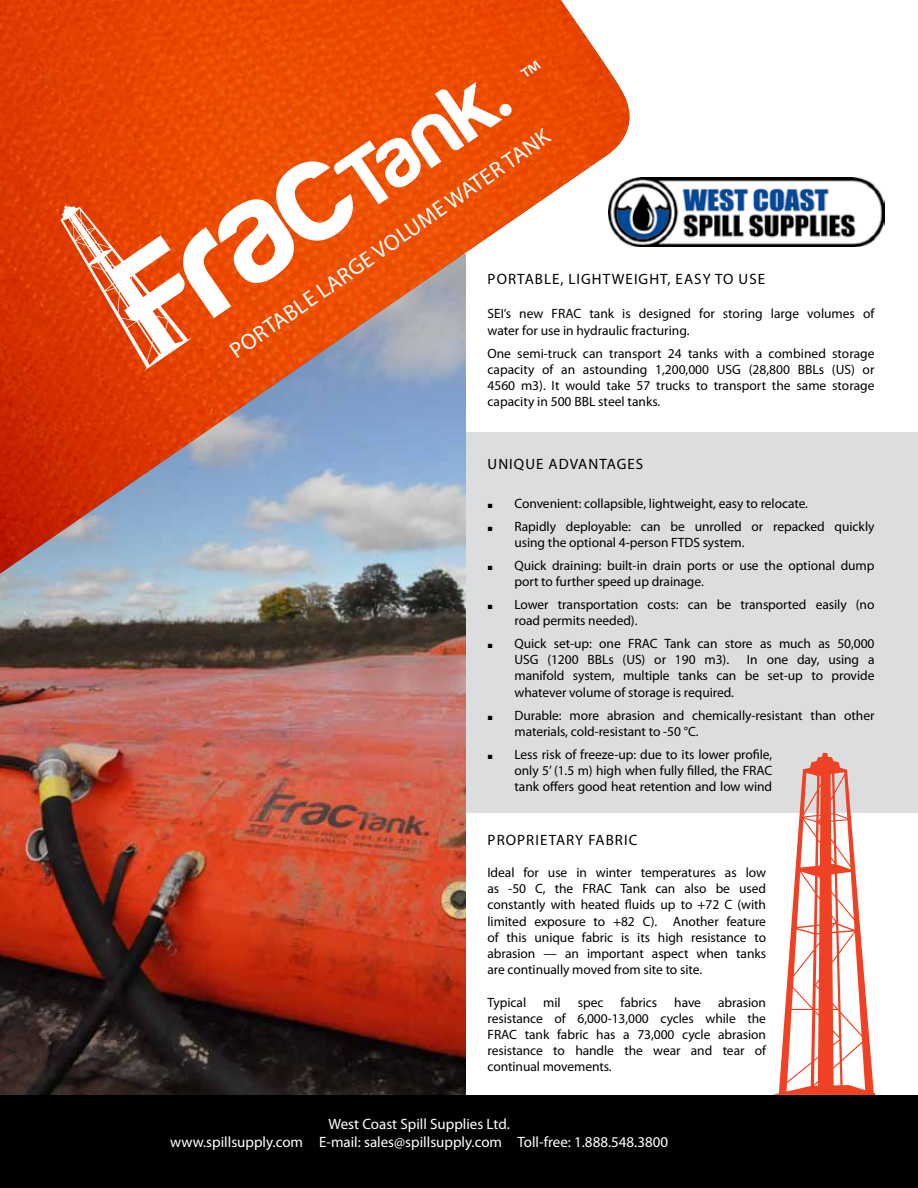
<style>
.page{position:relative;width:918px;height:1188px;background:#dcddde}
.page>*{position:absolute;margin:0;border:0;box-sizing:border-box;transform-origin:0 0}
.t1{font:22.5px "Myriad Pro";color:#fff}
.t2{font:15px/18px "Myriad Pro";color:#fff;text-align:center}
.t3{font:15px "Myriad Pro";letter-spacing:.07em;color:#000}
.t4{font:13.5px/16.2px "Myriad Pro";letter-spacing:-.005em;color:#000}
.s1{font-family:"Arial";font-size:9px}
</style>
<div class="page">
<div style="left:0;top:813px;width:918px;height:297px;background:#fff"></div>
<div style="left:0;top:0;width:918px;height:432px;background:#fff"></div>
<img style="left:0;top:702px;width:466px;height:393px">
<div style="left:0;top:1095px;width:918px;height:93px;background:#000"></div>
<img style="left:0;top:574px;width:466px;height:128px">
<img style="left:0;top:0;width:648px;height:574px">
<svg style="left:60px;top:82px;width:452px;height:289px"></svg>
<svg style="left:772px;top:753px;width:103px;height:342px"></svg>
<img style="left:608px;top:177px;width:277px;height:69px">
<svg style="left:520px;top:60px;width:21px;height:18px"></svg>
<h1 class="t1" style="left:497px;top:152px;width:53px;rotate:-35deg">tan k</h1>
<h1 class="t1" style="left:367px;top:243px;width:119px;rotate:-35deg">volu me water</h1>
<h1 class="t1" style="left:311px;top:281px;width:14px;rotate:-35deg">large</h1>
<p class="t3" style="left:488px;top:270px;width:30px">portable</p>
<p class="t3" style="left:560px;top:270px;width:125px">, lig htweig ht, eas</p>
<p class="t3" style="left:703px;top:270px;width:46px">y to use</p>
<p class="t4" style="left:488px;top:306px;width:388px">SEI’s new FRAC tank is designed for storing large volumes of water for use in hydraulic fracturing.</p>
<p class="t4" style="left:488px;top:345px;width:389px;text-align:justify">One semi-truck can transport 24 tanks with a combined storage capacity of an astounding 1,200,000 USG (28,800 BBLs (US) or 4560 m3). It would take 57 trucks to transport the same storage capacity in 500 BBL steel tanks.</p>
<h1 class="t1" style="left:224px;top:341px;width:43px;rotate:-35deg">portable</h1>
<p class="t3" style="left:488px;top:454px;width:157px">UNIQUE ADVANTAGES</p>
<p class="t4" style="left:488px;top:495px;width:322px"><span class="s1">■</span> Convenient: collapsible, lightweight, easy to relocate.</p>
<p class="t4" style="left:514px;top:518px;width:362px;text-indent:-27px"><span class="s1">■</span> Rapidly deployable: can be unrolled or repacked quickly using the optional 4-person FTDS system.</p>
<p class="t4" style="left:514px;top:557px;width:362px;text-indent:-27px"><span class="s1">■</span> Quick draining: built-in drain ports or use the optional dump port to further speed up drainage.</p>
<p class="t4" style="left:514px;top:596px;width:361px;text-indent:-27px"><span class="s1">■</span> Lower transportation costs: can be transported easily (no road permits needed).</p>
<p class="t4" style="left:514px;top:635px;width:362px;text-indent:-27px"><span class="s1">■</span> Quick set-up: one FRAC Tank can store as much as 50,000<br>USG (1200 BBLs (US) or 190 m3).</p>
<p class="t4" style="left:514px;top:651px;width:362px;text-align:justify;text-indent:232px">In one day, using a manifold system, multiple tanks can be set-up to provide whatever volume of storage is required.</p>
<p class="t4" style="left:514px;top:707px;width:362px;text-indent:-27px"><span class="s1">■</span> Durable: more abrasion and chemically-resistant than other materials, cold-resistant to -50 °C.</p>
<p class="t4" style="left:514px;top:746px;width:259px;text-align:justify;text-indent:-27px"><span class="s1">■</span> Less risk of freeze-up: due to its lower profile, only 5’ (1.5 m) high when fully filled, the FRAC tank offers good heat retention and low wind</p>
<p class="t3" style="left:488px;top:830px;width:48px">proprietar</p>
<p class="t3" style="left:575px;top:830px;width:23px">y fabric</p>
<p class="t4" style="left:488px;top:864px;width:280px;text-align:justify">Ideal for use in winter temperatures as low as -50 C, the FRAC Tank can also be used constantly with heated fluids up to +72 C (with limited exposure to +82 C). Another feature of this unique fabric is its high resistance to abrasion — an important aspect when tanks are continually moved from site to site.</p>
<p class="t4" style="left:488px;top:994px;width:40px">Typical</p>
<p class="t4" style="left:543px;top:994px;width:19px">mil</p>
<p class="t4" style="left:578px;top:994px;width:27px">spec</p>
<p class="t4" style="left:620px;top:994px;width:38px">fabrics</p>
<p class="t4" style="left:674px;top:994px;width:28px">have</p>
<p class="t4" style="left:488px;top:994px;width:280px;text-align:justify;text-indent:231px">abrasion resistance of 6,000-13,000 cycles while the FRAC tank fabric has a 73,000 cycle abrasion resistance to handle the wear and tear of continual movements.</p>
<p class="t2" style="left:170px;top:1114px;width:499px">West Coast Spill Supplies Ltd.<br>www.spillsupply.com E-mail: sales@spillsupply.com Toll-free: 1.888.548.3800</p>
</div>
